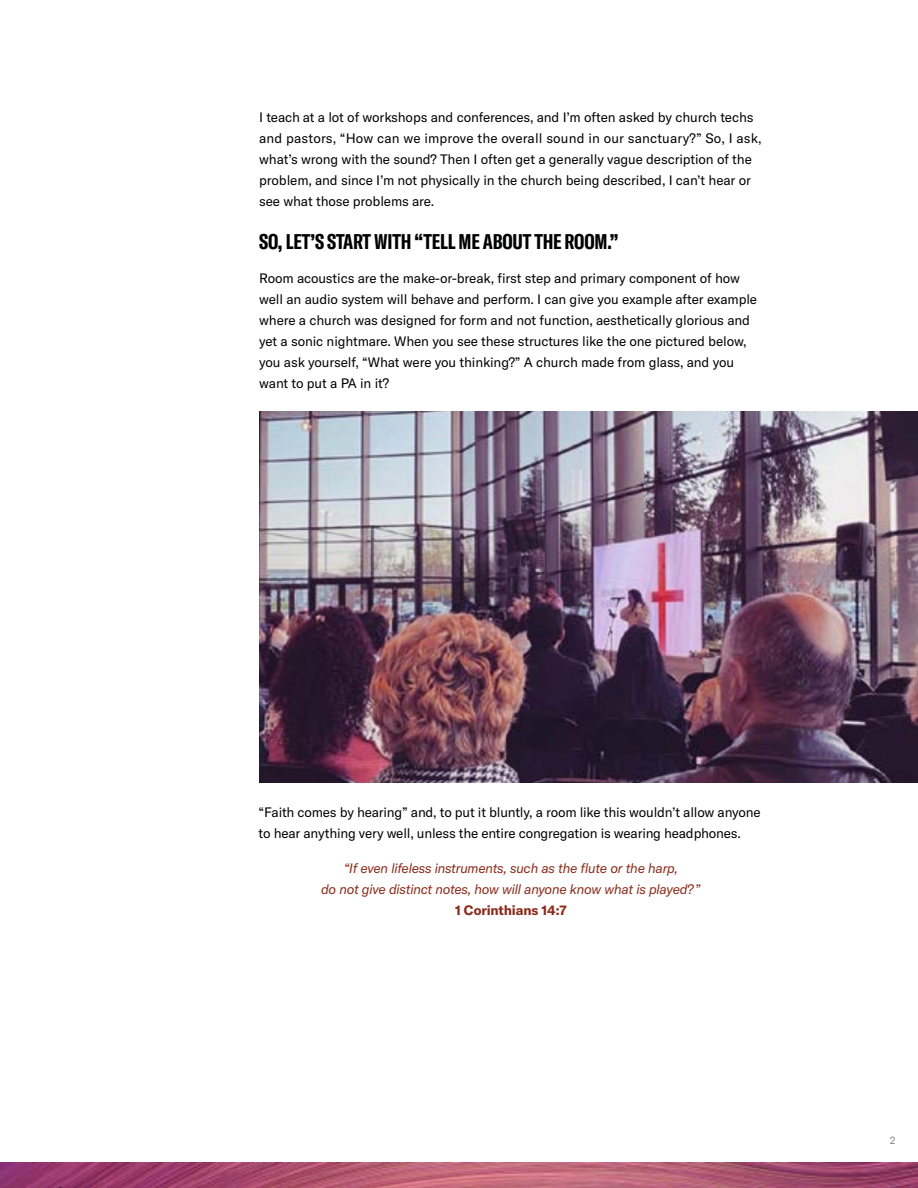
<style>
.page{position:relative;width:918px;height:1188px;background:#fff}
.page>*{position:absolute;margin:0;border:0;box-sizing:border-box;transform-origin:0 0}
.t1{font:700 extra-condensed 21px "GT America Y";letter-spacing:-.01em;color:#000101}
.t2{font:13.5px/21px "GT America Y";letter-spacing:-.01em;color:#000}
.t3{font:italic 13.5px/21px "GT America Y";letter-spacing:-.01em;color:#8b2c1c;text-align:center}
.t4{font:700 13.5px "GT America Y";letter-spacing:-.01em;color:#8b2c1c}
.t5{font:10.5px "GT America Y";color:#88888a}
</style>
<div class="page">
<img style="left:259px;top:412px;width:659px;height:371px">
<img style="left:0;top:1163px;width:918px;height:25px">
<p class="t2" style="left:259px;top:107px;width:504px">I teach at a lot of workshops and conferences, and I’m often asked by church techs and pastors, “How can we improve the overall sound in our sanctuary?” So, I ask, what’s wrong with the sound? Then I often get a generally vague description of the problem, and since I’m not physically in the church being described, I can’t hear or see what those problems are.</p>
<h1 class="t1" style="left:259px;top:229px;width:361px">SO, LET’S START WITH “TELL ME ABOUT THE ROOM.”</h1>
<p class="t2" style="left:259px;top:268px;width:499px">Room acoustics are the make-or-break, first step and primary component of how well an audio system will behave and perform. I can give you example after example where a church was designed for form and not function, aesthetically glorious and yet a sonic nightmare. When you see these structures like the one pictured below, you ask yourself, “What were you thinking?” A church made from glass, and you want to put a PA in it?</p>
<p class="t2" style="left:259px;top:802px;width:503px">“Faith comes by hearing” and, to put it bluntly, a room like this wouldn’t allow anyone to hear anything very well, unless the entire congregation is wearing headphones.</p>
<p class="t3" style="left:321px;top:858px;width:381px">“If even lifeless instruments, such as the flute or the harp,<br>do not give distinct notes, how will anyone know what is played?”</p>
<p class="t4" style="left:455px;top:902px;width:113px">1 Corinthians 14:7</p>
<p class="t5" style="left:890px;top:1135px;width:7px">2</p>
</div>
